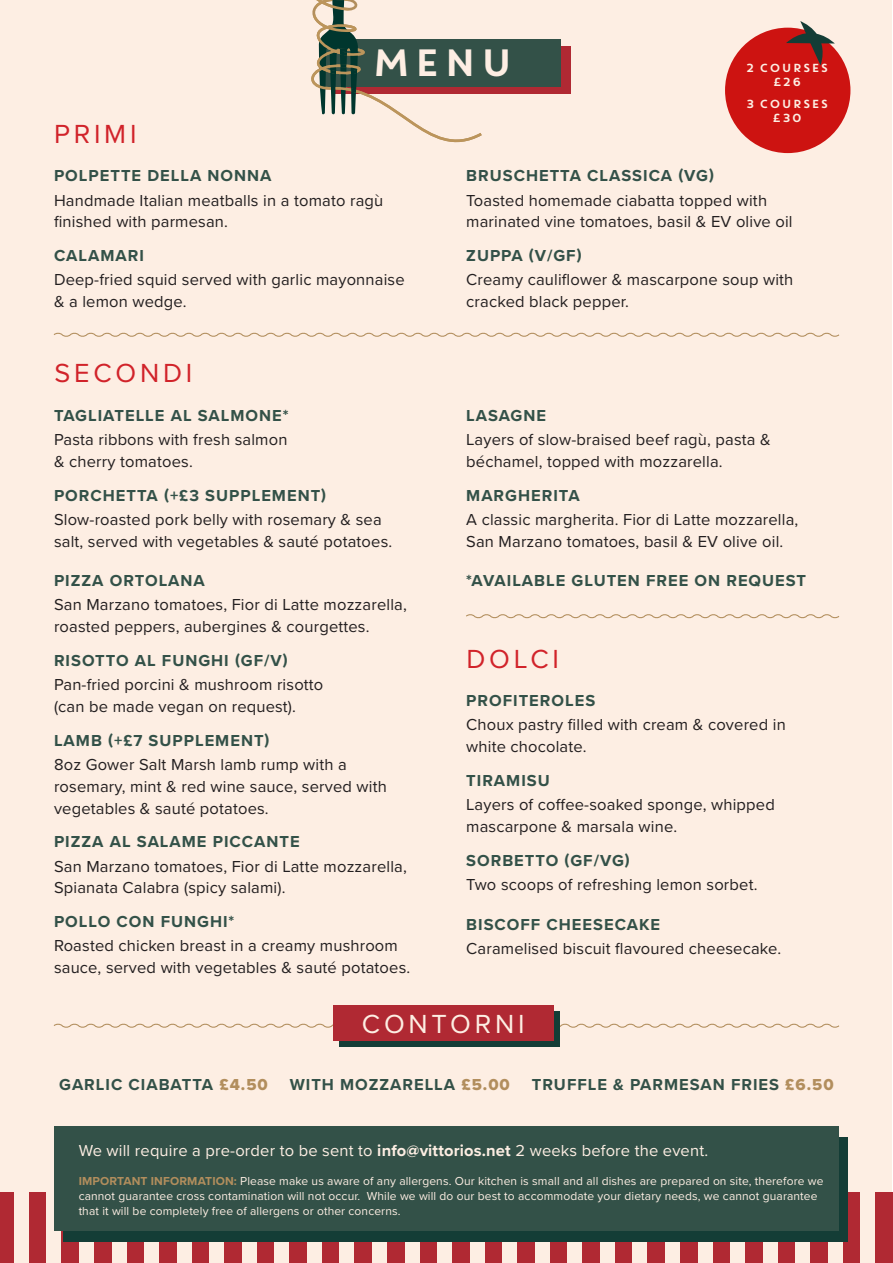
<style>
.page{position:relative;width:893px;height:1263px;background:#fff}
.page>*{position:absolute;margin:0;border:0;box-sizing:border-box;transform-origin:0 0}
.t1{font:37.95px "Core Circus";color:#fdeee3}
.t2{font:27.15px "Proxima Nova";letter-spacing:.14em;color:#d1232a}
.t3{font:27.15px "Proxima Nova";letter-spacing:.14em;color:#fdeee3}
.t4{font:16.5px/21.8px "Proxima Nova";letter-spacing:.01em;color:#231f20}
.t5{font:700 16.5px "Proxima Nova";letter-spacing:.06em;color:#335148}
.t6{font:16.5px "Proxima Nova";letter-spacing:.01em;color:#fdeee3}
.t7{font:12px/15px "Proxima Nova";letter-spacing:.01em;color:#fdeee3}
.t8{font:11.7px/21.3px "Core Circus";color:#fdeee3;text-align:center}
.s1{font-family:"Proxima Nova Extrabld";font-weight:400;color:#b28e5d}
.s2{font-weight:700}
.s3{font-weight:700;color:#b28e5d}
</style>
<div class="page">
<div style="left:0;top:0;width:892px;height:1263px;background:#fdeee3"></div>
<div style="left:0;top:1192px;width:893px;height:71px;background:#b02933"></div>
<div style="left:79px;top:1192px;width:15px;height:71px;background:#fdeee3"></div>
<div style="left:177px;top:1192px;width:15px;height:71px;background:#fdeee3"></div>
<div style="left:274px;top:1192px;width:15px;height:71px;background:#fdeee3"></div>
<div style="left:535px;top:1192px;width:15px;height:71px;background:#fdeee3"></div>
<div style="left:795px;top:1192px;width:15px;height:71px;background:#fdeee3"></div>
<div style="left:372px;top:1192px;width:15px;height:71px;background:#fdeee3"></div>
<div style="left:632px;top:1192px;width:15px;height:71px;background:#fdeee3"></div>
<div style="left:14px;top:1192px;width:15px;height:71px;background:#fdeee3"></div>
<div style="left:112px;top:1192px;width:14px;height:71px;background:#fdeee3"></div>
<div style="left:209px;top:1192px;width:15px;height:71px;background:#fdeee3"></div>
<div style="left:470px;top:1192px;width:15px;height:71px;background:#fdeee3"></div>
<div style="left:730px;top:1192px;width:15px;height:71px;background:#fdeee3"></div>
<div style="left:307px;top:1192px;width:15px;height:71px;background:#fdeee3"></div>
<div style="left:567px;top:1192px;width:15px;height:71px;background:#fdeee3"></div>
<div style="left:828px;top:1192px;width:15px;height:71px;background:#fdeee3"></div>
<div style="left:405px;top:1192px;width:14px;height:71px;background:#fdeee3"></div>
<div style="left:665px;top:1192px;width:15px;height:71px;background:#fdeee3"></div>
<div style="left:47px;top:1192px;width:14px;height:71px;background:#fdeee3"></div>
<div style="left:144px;top:1192px;width:15px;height:71px;background:#fdeee3"></div>
<div style="left:242px;top:1192px;width:15px;height:71px;background:#fdeee3"></div>
<div style="left:502px;top:1192px;width:15px;height:71px;background:#fdeee3"></div>
<div style="left:763px;top:1192px;width:15px;height:71px;background:#fdeee3"></div>
<div style="left:339px;top:1192px;width:15px;height:71px;background:#fdeee3"></div>
<div style="left:600px;top:1192px;width:15px;height:71px;background:#fdeee3"></div>
<div style="left:860px;top:1192px;width:15px;height:71px;background:#fdeee3"></div>
<div style="left:437px;top:1192px;width:15px;height:71px;background:#fdeee3"></div>
<div style="left:698px;top:1192px;width:14px;height:71px;background:#fdeee3"></div>
<div style="left:63px;top:1137px;width:785px;height:105px;background:#143d36"></div>
<div style="left:54px;top:1127px;width:785px;height:104px;background:#335148"></div>
<svg style="left:53px;top:1023px;width:787px;height:5px"></svg>
<div style="left:340px;top:1011px;width:220px;height:35px;background:linear-gradient(to right,#143d36,#143d36)"></div>
<div style="left:333px;top:1005px;width:220px;height:35px;background:#b02933"></div>
<svg style="left:53px;top:332px;width:787px;height:5px"></svg>
<svg style="left:466px;top:614px;width:374px;height:5px"></svg>
<div style="left:333px;top:46px;width:237px;height:48px;background:#b02933"></div>
<div style="left:324px;top:39px;width:237px;height:48px;background:#335148"></div>
<div style="left:725px;top:28px;width:125px;height:125px;background:#cd1311;border-radius:50%"></div>
<svg style="left:786px;top:21px;width:49px;height:44px"></svg>
<svg style="left:311px;top:0;width:171px;height:143px"></svg>
<p class="t1" style="left:370px;top:37px;width:146px">MENU</p>
<p class="t8" style="left:745px;top:57px;width:85px">2 COURSES</p>
<p class="t8" style="left:745px;top:71px;width:85px">£26<br>3 COURSES</p>
<p class="t8" style="left:772px;top:106px;width:32px">£30</p>
<p class="t2" style="left:54px;top:114px;width:84px">PRIMI</p>
<p class="t5" style="left:54px;top:164px;width:219px">POLPETTE DELLA NONNA</p>
<p class="t4" style="left:54px;top:188px;width:331px">Handmade Italian meatballs in a tomato ragù finished with parmesan.</p>
<p class="t5" style="left:54px;top:243px;width:91px">CALAMARI</p>
<p class="t4" style="left:54px;top:268px;width:352px">Deep-fried squid served with garlic mayonnaise &amp; a lemon wedge.</p>
<p class="t2" style="left:54px;top:353px;width:139px">SECONDI</p>
<p class="t5" style="left:54px;top:403px;width:236px">TAGLIATELLE AL SALMONE*</p>
<p class="t4" style="left:54px;top:428px;width:235px">Pasta ribbons with fresh salmon &amp; cherry tomatoes.</p>
<p class="t5" style="left:54px;top:483px;width:274px">PORCHETTA (+£3 SUPPLEMENT)</p>
<p class="t4" style="left:54px;top:508px;width:340px">Slow-roasted pork belly with rosemary &amp; sea salt, served with vegetables &amp; sauté potatoes.</p>
<p class="t5" style="left:54px;top:568px;width:152px">PIZZA ORTOLANA</p>
<p class="t4" style="left:54px;top:593px;width:354px">San Marzano tomatoes, Fior di Latte mozzarella, roasted peppers, aubergines &amp; courgettes.</p>
<p class="t5" style="left:54px;top:648px;width:235px">RISOTTO AL FUNGHI (GF/V)</p>
<p class="t4" style="left:54px;top:673px;width:271px">Pan-fried porcini &amp; mushroom risotto (can be made vegan on request).</p>
<p class="t5" style="left:54px;top:728px;width:217px">LAMB (+£7 SUPPLEMENT)</p>
<p class="t4" style="left:54px;top:753px;width:334px">8oz Gower Salt Marsh lamb rump with a rosemary, mint &amp; red wine sauce, served with vegetables &amp; sauté potatoes.</p>
<p class="t5" style="left:54px;top:830px;width:247px">PIZZA AL SALAME PICCANTE</p>
<p class="t4" style="left:54px;top:854px;width:354px">San Marzano tomatoes, Fior di Latte mozzarella,<br>Spianata Calabra (spicy salami).</p>
<p class="t5" style="left:54px;top:909px;width:182px">POLLO CON FUNGHI*</p>
<p class="t4" style="left:54px;top:934px;width:358px">Roasted chicken breast in a creamy mushroom sauce, served with vegetables &amp; sauté potatoes.</p>
<p class="t5" style="left:466px;top:164px;width:249px">BRUSCHETTA CLASSICA (VG)</p>
<p class="t4" style="left:466px;top:188px;width:328px">Toasted homemade ciabatta topped with marinated vine tomatoes, basil &amp; EV olive oil</p>
<p class="t5" style="left:466px;top:243px;width:117px">ZUPPA (V/GF)</p>
<p class="t4" style="left:466px;top:268px;width:329px">Creamy cauliflower &amp; mascarpone soup with cracked black pepper.</p>
<p class="t5" style="left:466px;top:403px;width:81px">LASAGNE</p>
<p class="t4" style="left:466px;top:428px;width:306px">Layers of slow-braised beef ragù, pasta &amp; béchamel, topped with mozzarella.</p>
<p class="t5" style="left:466px;top:483px;width:115px">MARGHERITA</p>
<p class="t4" style="left:466px;top:508px;width:334px">A classic margherita. Fior di Latte mozzarella,<br>San Marzano tomatoes, basil &amp; EV olive oil.</p>
<p class="t5" style="left:466px;top:568px;width:341px">*AVAILABLE GLUTEN FREE ON REQUEST</p>
<p class="t2" style="left:466px;top:638px;width:94px">DOLCI</p>
<p class="t5" style="left:466px;top:688px;width:130px">PROFITEROLES</p>
<p class="t4" style="left:466px;top:713px;width:321px">Choux pastry filled with cream &amp; covered in white chocolate.</p>
<p class="t5" style="left:466px;top:768px;width:85px">TIRAMISU</p>
<p class="t4" style="left:466px;top:793px;width:310px">Layers of coffee-soaked sponge, whipped mascarpone &amp; marsala wine.</p>
<p class="t5" style="left:466px;top:848px;width:165px">SORBETTO (GF/VG)</p>
<p class="t4" style="left:466px;top:873px;width:293px">Two scoops of refreshing lemon sorbet.</p>
<p class="t5" style="left:466px;top:912px;width:195px">BISCOFF CHEESECAKE</p>
<p class="t4" style="left:466px;top:936px;width:317px">Caramelised biscuit flavoured cheesecake.</p>
<p class="t3" style="left:362px;top:1003px;width:164px">CONTORNI</p>
<p class="t5" style="left:59px;top:1072px;width:210px">GARLIC CIABATTA <span class="s1">£4.50</span></p>
<p class="t5" style="left:290px;top:1072px;width:222px">WITH MOZZARELLA <span class="s1">£5.00</span></p>
<p class="t5" style="left:532px;top:1072px;width:303px">TRUFFLE &amp; PARMESAN FRIES <span class="s1">£6.50</span></p>
<p class="t6" style="left:79px;top:1138px;width:631px">We will require a pre-order to be sent to <span class="s2">info@vittorios.net</span> 2 weeks before the event.</p>
<p class="t7" style="left:79px;top:1173px;width:746px"><span class="s3">IMPORTANT INFORMATION:</span> Please make us aware of any allergens. Our kitchen is small and all dishes are prepared on site, therefore we cannot guarantee cross contamination will not occur. While we will do our best to accommodate your dietary needs, we cannot guarantee that it will be completely free of allergens or other concerns.</p>
</div>
